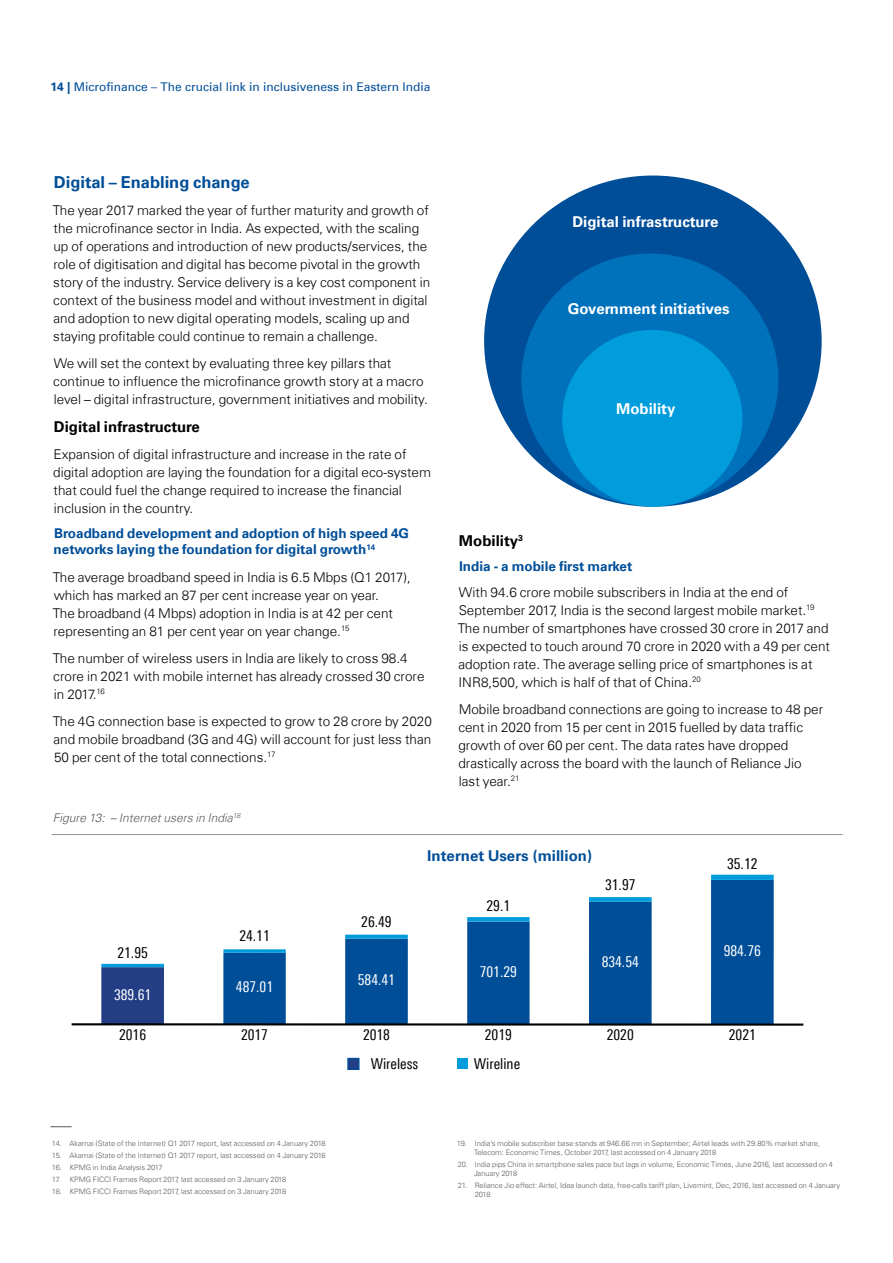
<style>
.page{position:relative;width:893px;height:1263px;background:#fff}
.page>*{position:absolute;margin:0;border:0;box-sizing:border-box;transform-origin:0 0}
.t1{font:700 16.5px "Universfor KPMG";color:#004e98}
.t2{font:condensed 15px "Universfor KPMG";letter-spacing:-.005em;color:#000}
.t3{font:700 15px "Universfor KPMG";color:#fff}
.t4{font:condensed 15px "Universfor KPMG";letter-spacing:-.005em;color:#fff}
.t5{font:700 15px "Universfor KPMG";color:#000}
.t6{font:700 15px "Universfor KPMG";color:#004e98}
.t7{font:300 13.5px/18px "Universfor KPMG";color:#000}
.t8{font:700 13.5px/16.5px "Universfor KPMG";color:#004e98}
.t9{font:12px "Universfor KPMG";color:#004e98}
.t10{font:italic 300 12px "Universfor KPMG";color:#58595b}
.t11{font:300 7.5px/9px "Universfor KPMG";color:#58595b}
.s1{font-weight:700}
</style>
<div class="page">
<svg style="left:50px;top:1126px;width:22px;height:1px"></svg>
<hr style="left:52px;top:834px;width:790px;height:1px;background:#919195">
<div style="left:101px;top:967px;width:63px;height:57px;background:#243e86"></div>
<div style="left:223px;top:953px;width:63px;height:71px;background:#004e98"></div>
<div style="left:345px;top:938px;width:63px;height:86px;background:#004e98"></div>
<div style="left:467px;top:921px;width:63px;height:103px;background:#004e98"></div>
<div style="left:589px;top:902px;width:63px;height:122px;background:#004e98"></div>
<div style="left:711px;top:880px;width:63px;height:144px;background:#004e98"></div>
<hr style="left:101px;top:964px;width:63px;height:3px;background:#009cdc">
<svg style="left:223px;top:949px;width:63px;height:4px"></svg>
<hr style="left:345px;top:935px;width:63px;height:3px;background:#009cdc">
<svg style="left:467px;top:917px;width:63px;height:4px"></svg>
<div style="left:589px;top:897px;width:63px;height:5px;background:#009cdc"></div>
<div style="left:711px;top:875px;width:63px;height:5px;background:#009cdc"></div>
<hr style="left:72px;top:1023px;width:731px;height:3px;background:#000">
<div style="left:348px;top:1058px;width:11px;height:11px;background:#243e86"></div>
<div style="left:347px;top:1058px;width:12px;height:12px;border:2px solid #004e98"></div>
<div style="left:457px;top:1058px;width:11px;height:11px;background:#009cdc"></div>
<div style="left:484px;top:176px;width:338px;height:331px;background:#004d98;border-radius:50%"></div>
<div style="left:521px;top:254px;width:257px;height:252px;background:#0072bc;border-radius:50%"></div>
<div style="left:562px;top:330px;width:180px;height:177px;background:#009cdc;border-radius:50%"></div>
<p class="t9" style="left:50px;top:79px;width:382px"><span class="s1">14 |</span> Microfinance – The crucial link in inclusiveness in Eastern India</p>
<p class="t1" style="left:54px;top:173px;width:197px">Digital – Enabling change</p>
<p class="t7" style="left:53px;top:202px;width:379px">The year 2017 marked the year of further maturity and growth of the microfinance sector in India. As expected, with the scaling up of operations and introduction of new products/services, the role of digitisation and digital has become pivotal in the growth story of the industry. Service delivery is a key cost component in context of the business model and without investment in digital and adoption to new digital operating models, scaling up and staying profitable could continue to remain a challenge.</p>
<p class="t7" style="left:53px;top:355px;width:376px">We will set the context by evaluating three key pillars that continue to influence the microfinance growth story at a macro level – digital infrastructure, government initiatives and mobility.</p>
<p class="t5" style="left:54px;top:417px;width:147px">Digital infrastructure</p>
<p class="t7" style="left:53px;top:445px;width:379px">Expansion of digital infrastructure and increase in the rate of digital adoption are laying the foundation for a digital eco-system that could fuel the change required to increase the financial inclusion in the country.</p>
<p class="t8" style="left:54px;top:524px;width:357px">Broadband development and adoption of high speed 4G networks laying the foundation for digital growth<sup>14</sup></p>
<p class="t7" style="left:53px;top:568px;width:360px">The average broadband speed in India is 6.5 Mbps (Q1 2017), which has marked an 87 per cent increase year on year.<br>The broadband (4 Mbps) adoption in India is at 42 per cent representing an 81 per cent year on year change.<sup>15</sup></p>
<p class="t7" style="left:53px;top:649px;width:373px">The number of wireless users in India are likely to cross 98.4 crore in 2021 with mobile internet has already crossed 30 crore in 2017.<sup>16</sup></p>
<p class="t7" style="left:53px;top:712px;width:381px;text-align:justify">The 4G connection base is expected to grow to 28 crore by 2020 and mobile broadband (3G and 4G) will account for just less than 50 per cent of the total connections.<sup>17</sup></p>
<p class="t10" style="left:53px;top:810px;width:189px">Figure 13: – Internet users in India<sup>18</sup></p>
<p class="t3" style="left:572px;top:213px;width:147px">Digital infrastructure</p>
<p class="t3" style="left:568px;top:300px;width:163px">Government initiatives</p>
<p class="t3" style="left:616px;top:399px;width:61px">Mobility</p>
<p class="t5" style="left:459px;top:531px;width:66px">Mobility<sup>3</sup></p>
<p class="t8" style="left:459px;top:558px;width:175px">India - a mobile first market</p>
<p class="t7" style="left:458px;top:583px;width:374px">With 94.6 crore mobile subscribers in India at the end of September 2017, India is the second largest mobile market.<sup>19<br></sup>The number of smartphones have crossed 30 crore in 2017 and is expected to touch around 70 crore in 2020 with a 49 per cent adoption rate. The average selling price of smartphones is at INR8,500, which is half of that of China.<sup>20</sup></p>
<p class="t7" style="left:458px;top:700px;width:366px">Mobile broadband connections are going to increase to 48 per cent in 2020 from 15 per cent in 2015 fuelled by data traffic growth of over 60 per cent. The data rates have dropped drastically across the board with the launch of Reliance Jio last year.<sup>21</sup></p>
<p class="t2" style="left:239px;top:927px;width:32px">24.11</p>
<p class="t2" style="left:361px;top:913px;width:32px">26.49</p>
<p class="t6" style="left:427px;top:846px;width:166px">Internet Users (million)</p>
<p class="t2" style="left:487px;top:897px;width:25px">29.1</p>
<p class="t2" style="left:605px;top:876px;width:32px">31.97</p>
<p class="t2" style="left:727px;top:855px;width:32px">35.12</p>
<p class="t2" style="left:117px;top:944px;width:32px">21.95</p>
<p class="t4" style="left:724px;top:942px;width:39px">984.76</p>
<p class="t4" style="left:602px;top:953px;width:39px">834.54</p>
<p class="t4" style="left:480px;top:963px;width:39px">701.29</p>
<p class="t4" style="left:358px;top:971px;width:39px">584.41</p>
<p class="t4" style="left:236px;top:978px;width:39px">487.01</p>
<p class="t4" style="left:114px;top:985px;width:39px">389.61</p>
<p class="t2" style="left:119px;top:1025px;width:28px">2016</p>
<p class="t2" style="left:241px;top:1025px;width:28px">2017</p>
<p class="t2" style="left:363px;top:1026px;width:28px">2018</p>
<p class="t2" style="left:485px;top:1026px;width:28px">2019</p>
<p class="t2" style="left:607px;top:1026px;width:28px">2020</p>
<p class="t2" style="left:729px;top:1026px;width:28px">2021</p>
<p class="t11" style="left:52px;top:1138px;width:275px">14. Akamai (State of the Internet) Q1 2017 report, last accessed on 4 January 2018</p>
<p class="t11" style="left:52px;top:1150px;width:275px">15. Akamai (State of the Internet) Q1 2017 report, last accessed on 4 January 2018</p>
<p class="t11" style="left:52px;top:1162px;width:112px">16. KPMG in India Analysis 2017</p>
<p class="t11" style="left:52px;top:1174px;width:236px">17. KPMG FICCI Frames Report 2017, last accessed on 3 January 2018</p>
<p class="t11" style="left:52px;top:1186px;width:236px">18. KPMG FICCI Frames Report 2017, last accessed on 3 January 2018</p>
<p class="t2" style="left:371px;top:1055px;width:49px">Wireless</p>
<p class="t2" style="left:474px;top:1055px;width:48px">Wireline</p>
<p class="t11" style="left:474px;top:1138px;width:348px;text-indent:-17px">19. India’s mobile subscriber base stands at 946.66 mn in September; Airtel leads with 29.80% market share,<br>Telecom: Economic Times, October 2017, last accessed on 4 January 2018</p>
<p class="t11" style="left:474px;top:1159px;width:361px;text-indent:-16px">20. India pips China in smartphone sales pace but lags in volume, Economic Times, June 2016, last accessed on 4<br>January 2018</p>
<p class="t11" style="left:475px;top:1180px;width:367px;text-indent:-17px">21. Reliance Jio effect: Airtel, Idea launch data, free-calls tariff plan, Livemint, Dec, 2016, last accessed on 4 January<br>2018</p>
</div>
